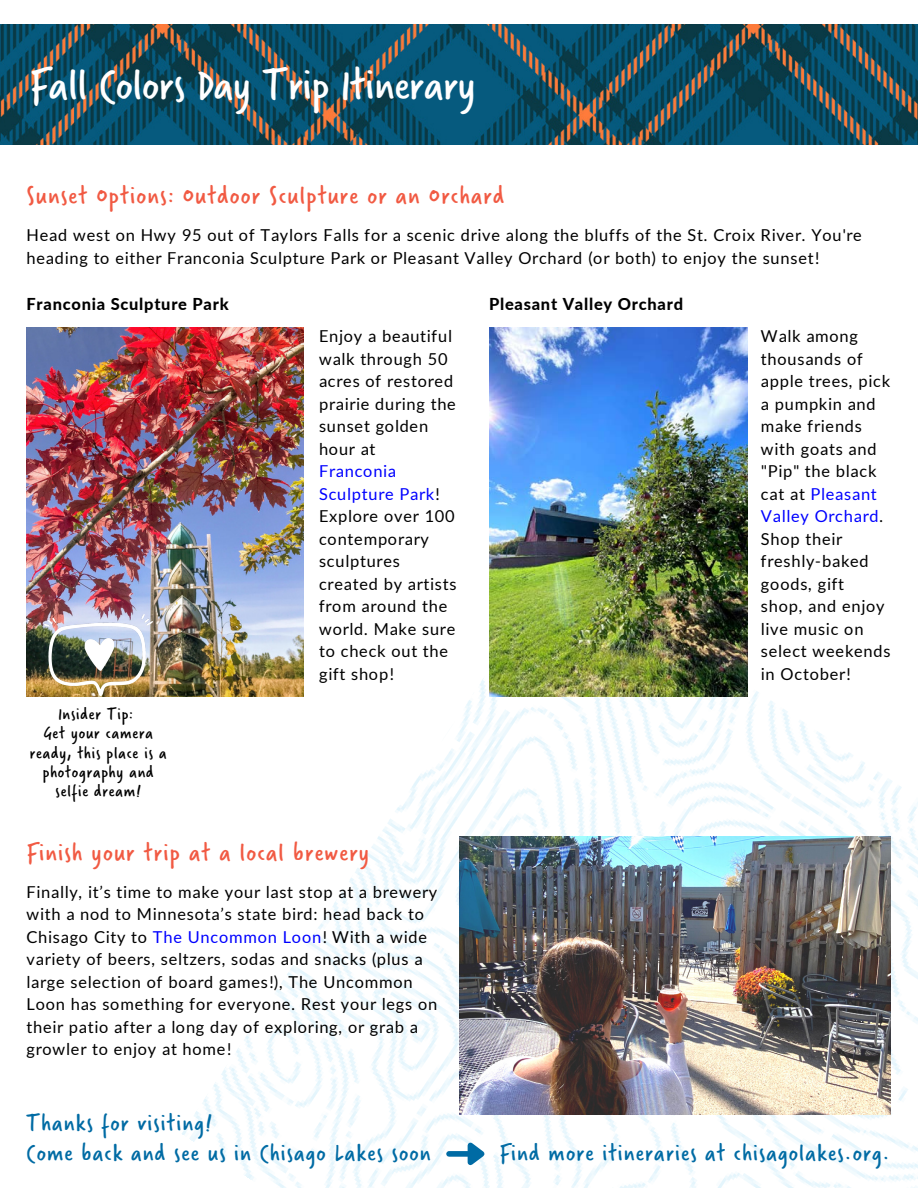
<style>
.page{position:relative;width:918px;height:1188px;background:#fff}
.page>*{position:absolute;margin:0;border:0;box-sizing:border-box;transform-origin:0 0}
.t1{font:46.95px "Verveine";color:#fff}
.t2{font:27px "Verveine";letter-spacing:.045em;color:#f15a43}
.t3{font:25.5px "Verveine";letter-spacing:.045em;color:#006ba4}
.t4{font:18px/19.2px "Verveine";letter-spacing:.045em;color:#000;text-align:center}
.t5{font:16.5px/22.5px "Lato";letter-spacing:.045em;color:#000}
.t6{font:800 16.5px "Lato";letter-spacing:.045em;color:#000}
.s1{color:#00f}
</style>
<div class="page">
<img style="left:0;top:25px;width:918px;height:120px">
<img style="left:27px;top:327px;width:276px;height:369px">
<img style="left:45px;top:614px;width:108px;height:81px">
<img style="left:181px;top:561px;width:737px;height:627px">
<img style="left:489px;top:327px;width:259px;height:369px">
<img style="left:459px;top:837px;width:432px;height:278px">
<div style="left:449px;top:1151px;width:19px;height:6px;background:#006ba4"></div>
<svg style="left:463px;top:1138px;width:28px;height:36px"></svg>
<p class="t1" style="left:29px;top:53px;width:448px">Fall Colors Day Trip Itinerary</p>
<p class="t2" style="left:27px;top:176px;width:479px">Sunset Options: Outdoor Sculpture or an Orchard</p>
<p class="t5" style="left:27px;top:224px;width:837px">Head west on Hwy 95 out of Taylors Falls for a scenic drive along the bluffs of the St. Croix River. You're heading to either Franconia Sculpture Park or Pleasant Valley Orchard (or both) to enjoy the sunset!</p>
<p class="t6" style="left:27px;top:292px;width:204px">Franconia Sculpture Park</p>
<p class="t4" style="left:58px;top:705px;width:76px">Insider Tip:</p>
<p class="t4" style="left:30px;top:724px;width:138px">Get your camera ready, this place is a photography and selfie dream!</p>
<p class="t5" style="left:319px;top:325px;width:139px">Enjoy a beautiful walk through 50 acres of restored prairie during the sunset golden hour at<br><span class="s1">Franconia<br>Sculpture Park</span>!<br>Explore over 100 contemporary sculptures created by artists from around the world. Make sure to check out the gift shop!</p>
<p class="t2" style="left:27px;top:834px;width:344px">Finish your trip at a local brewery</p>
<p class="t5" style="left:27px;top:880px;width:412px">Finally, it’s time to make your last stop at a brewery with a nod to Minnesota’s state bird: head back to Chisago City to <span class="s1">The Uncommon Loon</span>! With a wide variety of beers, seltzers, sodas and snacks (plus a large selection of board games!), The Uncommon Loon has something for everyone. Rest your legs on their patio after a long day of exploring, or grab a growler to enjoy at home!</p>
<p class="t6" style="left:489px;top:292px;width:196px">Pleasant Valley Orchard</p>
<p class="t5" style="left:761px;top:325px;width:131px">Walk among thousands of apple trees, pick a pumpkin and make friends with goats and "Pip" the black cat at <span class="s1">Pleasant<br>Valley Orchard</span>.<br>Shop their freshly-baked goods, gift<br>shop, and enjoy live music on select weekends in October!</p>
<p class="t3" style="left:27px;top:1105px;width:187px">Thanks for visiting!</p>
<p class="t3" style="left:27px;top:1135px;width:406px">Come back and see us in Chisago Lakes soon</p>
<p class="t3" style="left:499px;top:1135px;width:392px">Find more itineraries at chisagolakes.org.</p>
</div>
